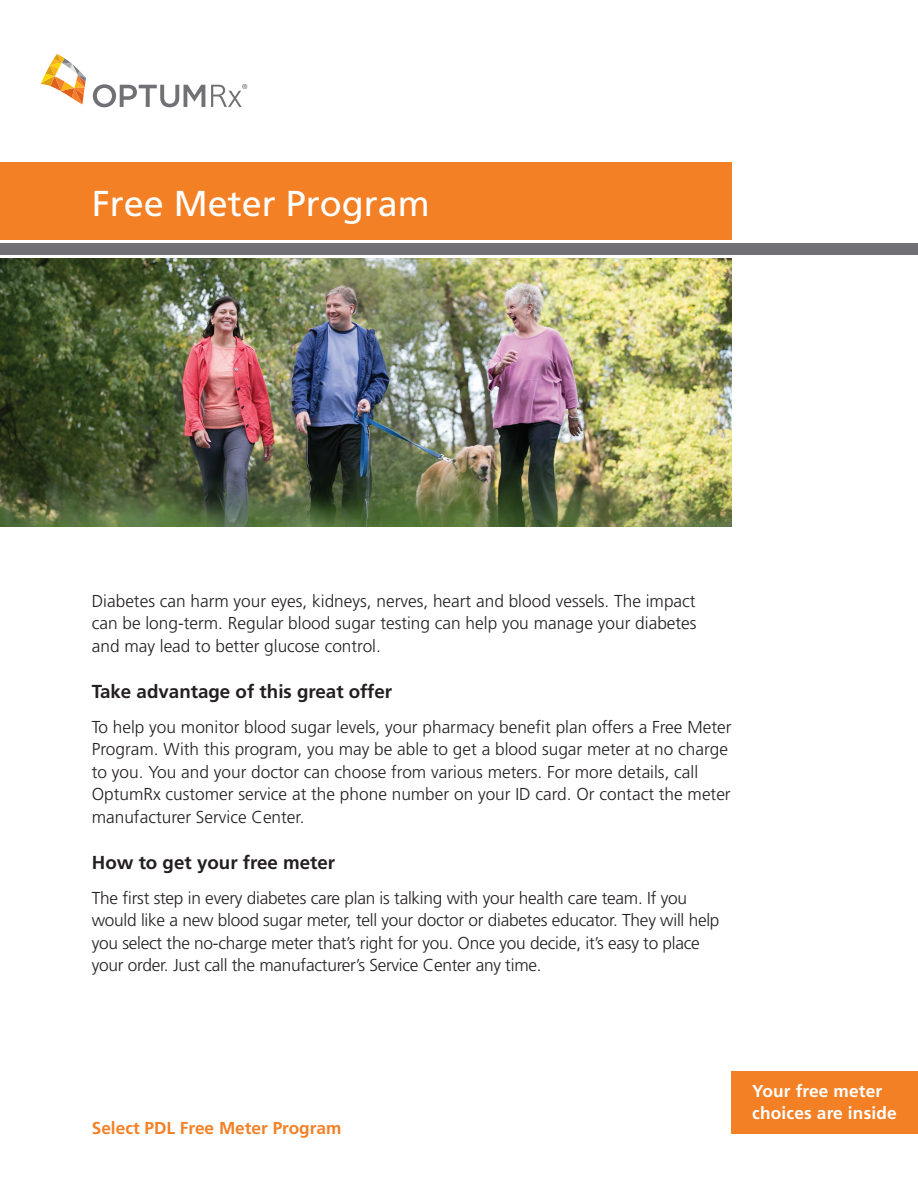
<style>
.page{position:relative;width:918px;height:1188px;background:#fff}
.page>*{position:absolute;margin:0;border:0;box-sizing:border-box;transform-origin:0 0}
.B2C_Headline__24_28{font:36px "Frutiger LT Std";color:#fff}
.B2C_1st_Level_Headin{font:700 18.75px "Frutiger LT Std";color:#231f20}
.B2C_Body_Copy__11_5{font:300 17.25px/22.5px "Frutiger LT Std";color:#231f20}
.B2C_Body_Copy__11_5-2{font:700 17.25px/22.5px "Frutiger LT Std";letter-spacing:.01em;color:#fff}
.B2C_Body_Copy__11_5-3{font:700 17.25px "Frutiger LT Std";color:#f48026}
</style>
<div class="page">
<div style="left:0;top:162px;width:732px;height:81px;background:#f48026"></div>
<hr style="left:0;top:240px;width:918px;height:3px;background:#fff">
<div style="left:0;top:243px;width:918px;height:12px;background:#717074"></div>
<svg style="left:41px;top:54px;width:45px;height:50px"></svg>
<svg style="left:93px;top:84px;width:112px;height:23px"></svg>
<svg style="left:211px;top:84px;width:36px;height:23px"></svg>
<img style="left:0;top:258px;width:732px;height:268px">
<div style="left:732px;top:1072px;width:186px;height:62px;background:#f48026"></div>
<p class="B2C_Headline__24_28" style="left:92px;top:182px;width:340px">Free Meter Program</p>
<p class="B2C_Body_Copy__11_5" style="left:92px;top:590px;width:606px;text-align:justify">Diabetes can harm your eyes, kidneys, nerves, heart and blood vessels. The impact can be long-term. Regular blood sugar testing can help you manage your diabetes and may lead to better glucose control.</p>
<p class="B2C_1st_Level_Headin" style="left:92px;top:681px;width:302px">Take advantage of this great offer</p>
<p class="B2C_Body_Copy__11_5" style="left:92px;top:716px;width:641px">To help you monitor blood sugar levels, your pharmacy benefit plan offers a Free Meter Program. With this program, you may be able to get a blood sugar meter at no charge to you. You and your doctor can choose from various meters. For more details, call OptumRx customer service at the phone number on your ID card. Or contact the meter manufacturer Service Center.</p>
<p class="B2C_1st_Level_Headin" style="left:92px;top:852px;width:245px">How to get your free meter</p>
<p class="B2C_Body_Copy__11_5" style="left:92px;top:887px;width:629px">The first step in every diabetes care plan is talking with your health care team. If you would like a new blood sugar meter, tell your doctor or diabetes educator. They will help you select the no-charge meter that’s right for you. Once you decide, it’s easy to place your order. Just call the manufacturer’s Service Center any time.</p>
<p class="B2C_Body_Copy__11_5-3" style="left:92px;top:1118px;width:251px">Select PDL Free Meter Program</p>
<p class="B2C_Body_Copy__11_5-2" style="left:752px;top:1079px;width:146px">Your free meter choices are inside</p>
</div>
